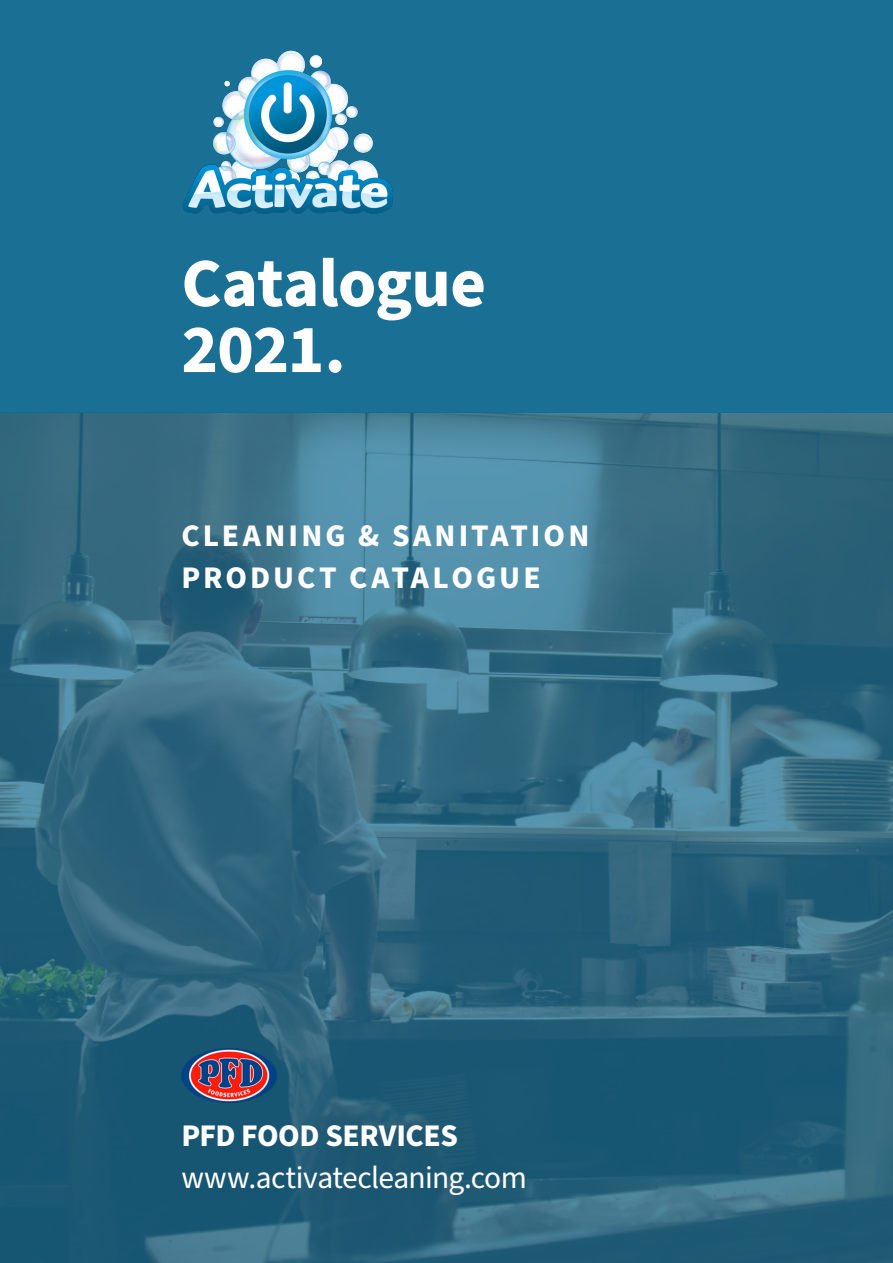
<style>
.page{position:relative;width:893px;height:1263px;background:#fff}
.page>*{position:absolute;margin:0;border:0;box-sizing:border-box;transform-origin:0 0}
.Headline_46_44_Left{font:700 69px "Source Sans Pro";letter-spacing:-.015em;color:#fff}
.Headline_21_25_Left{font:700 31.5px/42px "Source Sans Pro";letter-spacing:.09em;color:#fff}
.Headline_21_25_Left-2{font:31.5px "Source Sans Pro";letter-spacing:-.02em;color:#fff}
.Headline_21_25_Left-3{font:700 31.5px "Source Sans Pro";letter-spacing:-.01em;color:#fff}
</style>
<div class="page">
<img style="left:0;top:413px;width:893px;height:850px">
<div style="left:0;top:0;width:893px;height:413px;background:#1a6f95"></div>
<img style="left:182px;top:50px;width:211px;height:164px">
<img style="left:181px;top:1031px;width:96px;height:96px">
<p class="Headline_46_44_Left" style="left:181px;top:236px;width:306px">Catalogue</p>
<p class="Headline_46_44_Left" style="left:181px;top:302px;width:166px">2021.</p>
<p class="Headline_21_25_Left" style="left:181px;top:515px;width:409px">CLEANING &amp; SANITATION<br>PRODUCT CATALOGUE</p>
<p class="Headline_21_25_Left-3" style="left:181px;top:1114px;width:278px">PFD FOOD SERVICES</p>
<p class="Headline_21_25_Left-2" style="left:181px;top:1157px;width:347px">www.activatecleaning.com</p>
</div>
